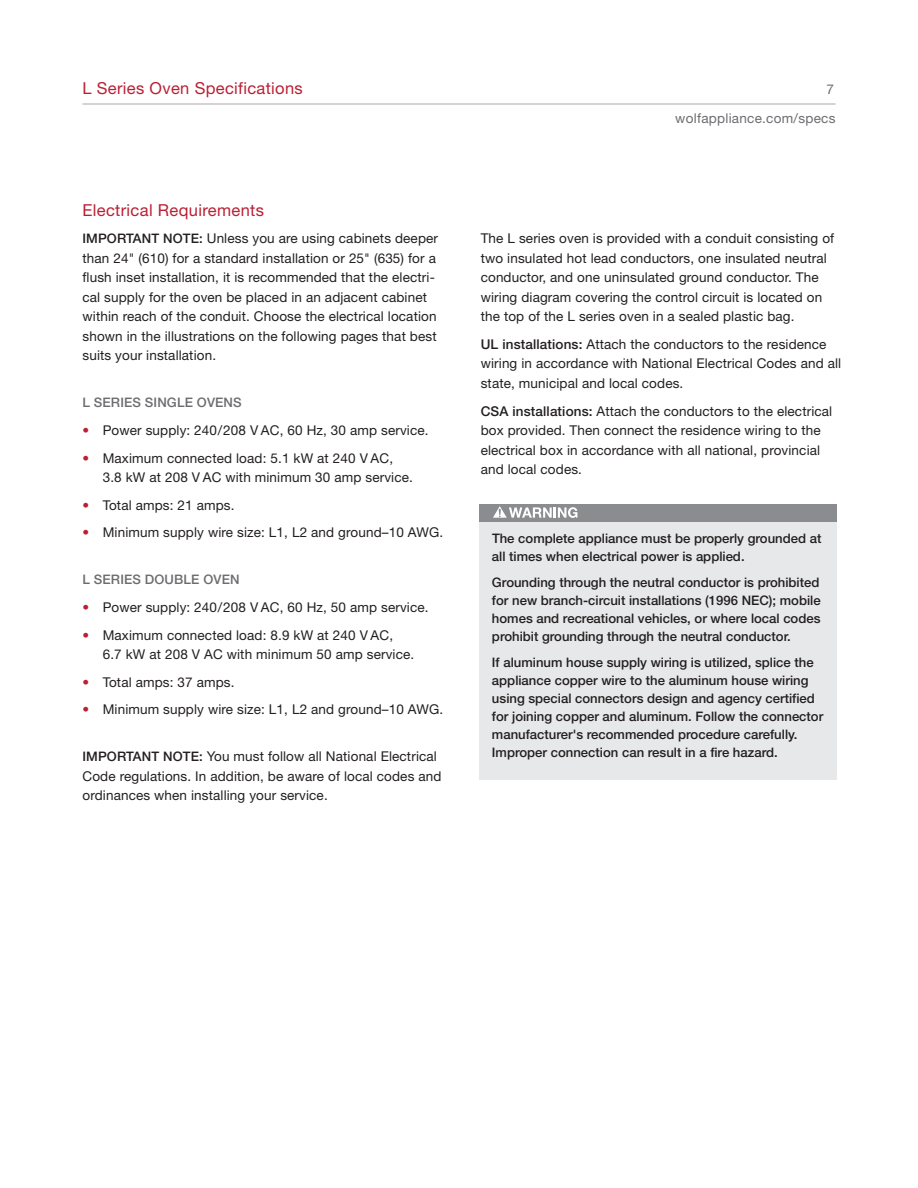
<style>
.page{position:relative;width:918px;height:1188px;background:#fff}
.page>*{position:absolute;margin:0;border:0;box-sizing:border-box;transform-origin:0 0}
.t1{font:16.5px "Helvetica Neue LT Std";letter-spacing:.02em;color:#ba1f33}
.t2{font:13.5px/19.5px "Helvetica Neue LT Std";letter-spacing:.01em;color:#231f20}
.t3{font:13.5px/28.2px "Helvetica Neue LT Std";letter-spacing:.02em;color:#6c6d70;text-align:right}
.t4{font:500 13.2px/18px "Helvetica Neue LT Std";color:#231f20}
.t5{font:500 13.2px "Helvetica Neue LT Std";letter-spacing:.01em;color:#6c6d70}
.s1{font-weight:500;font-size:13.2px}
.s2{color:#ba1f33}
.s3{font-weight:500}
</style>
<div class="page">
<hr style="left:82px;top:104px;width:754px;height:1px;background:#a8a9ad">
<div style="left:479px;top:505px;width:358px;height:274px;background:#e7e8e9"></div>
<div style="left:479px;top:505px;width:358px;height:17px;background:#8a8c8f"></div>
<svg style="left:493px;top:506px;width:84px;height:12px"></svg>
<p class="t1" style="left:82px;top:83px;width:222px">L Series Oven Specifications</p>
<p class="t3" style="left:675px;top:77px;width:162px">7 wolfappliance.com/specs</p>
<p class="t1" style="left:82px;top:204px;width:183px">Electrical Requirements</p>
<p class="t2" style="left:82px;top:230px;width:357px"><span class="s1">IMPORTANT NOTE:</span> Unless you are using cabinets deeper than 24" (610) for a standard installation or 25" (635) for a flush inset installation, it is recommended that the electri&shy;cal supply for the oven be placed in an adjacent cabinet within reach of the conduit. Choose the electrical location shown in the illustrations on the following pages that best suits your installation.</p>
<p class="t5" style="left:82px;top:398px;width:161px">L SERIES SINGLE OVENS</p>
<p class="t2" style="left:82px;top:422px;width:348px"><span class="s2">•</span> Power supply: 240/208 V AC, 60 Hz, 30 amp service.</p>
<p class="t2" style="left:103px;top:449px;width:312px;text-indent:-20px"><span class="s2">•</span> Maximum connected load: 5.1 kW at 240 V AC,<br>3.8 kW at 208 V AC with minimum 30 amp service.</p>
<p class="t2" style="left:83px;top:497px;width:154px"><span class="s2">•</span> Total amps: 21 amps.</p>
<p class="t2" style="left:83px;top:524px;width:362px"><span class="s2">•</span> Minimum supply wire size: L1, L2 and ground–10 AWG.</p>
<p class="t5" style="left:82px;top:575px;width:159px">L SERIES DOUBLE OVEN</p>
<p class="t2" style="left:82px;top:599px;width:348px"><span class="s2">•</span> Power supply: 240/208 V AC, 60 Hz, 50 amp service.</p>
<p class="t2" style="left:103px;top:626px;width:313px;text-indent:-20px"><span class="s2">•</span> Maximum connected load: 8.9 kW at 240 V AC,<br>6.7 kW at 208 V AC with minimum 50 amp service.</p>
<p class="t2" style="left:83px;top:674px;width:154px"><span class="s2">•</span> Total amps: 37 amps.</p>
<p class="t2" style="left:83px;top:701px;width:362px"><span class="s2">•</span> Minimum supply wire size: L1, L2 and ground–10 AWG.</p>
<p class="t2" style="left:82px;top:748px;width:360px"><span class="s1">IMPORTANT NOTE:</span> You must follow all National Electrical<br>Code regulations. In addition, be aware of local codes and ordinances when installing your service.</p>
<p class="t2" style="left:481px;top:230px;width:355px">The L series oven is provided with a conduit consisting of two insulated hot lead conductors, one insulated neutral conductor, and one uninsulated ground conductor. The wiring diagram covering the control circuit is located on the top of the L series oven in a sealed plastic bag.</p>
<p class="t2" style="left:481px;top:336px;width:362px"><span class="s3">UL installations:</span> Attach the conductors to the residence wiring in accordance with National Electrical Codes and all state, municipal and local codes.</p>
<p class="t2" style="left:481px;top:402px;width:353px"><span class="s3">CSA installations:</span> Attach the conductors to the electrical box provided. Then connect the residence wiring to the electrical box in accordance with all national, provincial and local codes.</p>
<p class="t4" style="left:492px;top:530px;width:331px">The complete appliance must be properly grounded at all times when electrical power is applied.</p>
<p class="t4" style="left:492px;top:575px;width:330px;text-align:justify">Grounding through the neutral conductor is prohibited for new branch-circuit installations (1996 NEC); mobile homes and recreational vehicles, or where local codes prohibit grounding through the neutral conductor.</p>
<p class="t4" style="left:492px;top:655px;width:333px">If aluminum house supply wiring is utilized, splice the appliance copper wire to the aluminum house wiring using special connectors design and agency certified for joining copper and aluminum. Follow the connector manufacturer's recommended procedure carefully.<br>Improper connection can result in a fire hazard.</p>
</div>
